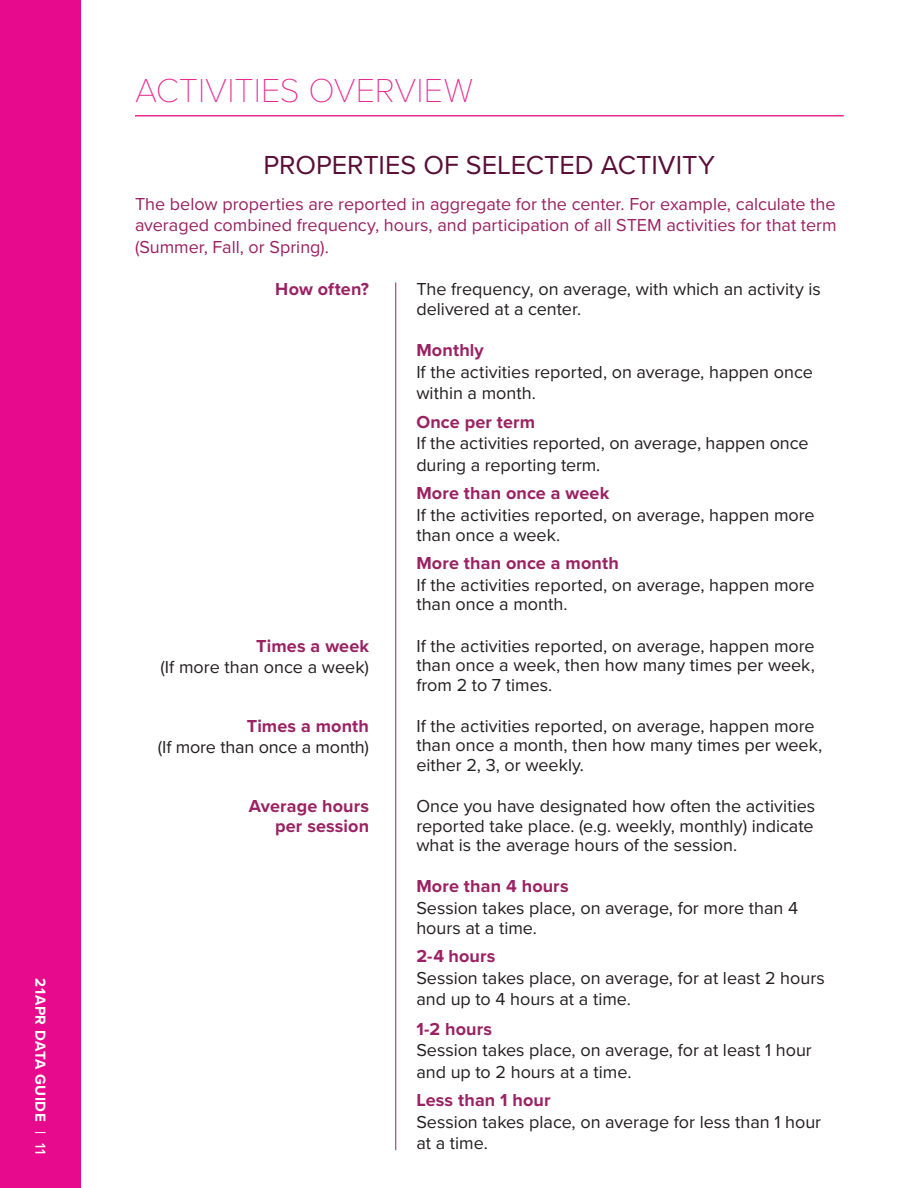
<style>
.page{position:relative;width:918px;height:1188px;background:#fff}
.page>*{position:absolute;margin:0;border:0;box-sizing:border-box;transform-origin:0 0}
.t1{font:100 34.5px "Proxima Nova T";color:#e62c92}
.t2{font:27px "Proxima Nova";color:#5a0e38}
.t3{font:18px/21.6px "Proxima Nova";color:#231f20}
.t4{font:18px/21.6px "Proxima Nova";color:#9a2262;text-align:justify}
.t5{font:700 18px/19.5px "Proxima Nova";letter-spacing:.01em;color:#9a2262;text-align:right}
.t6{font:700 15px "Proxima Nova";letter-spacing:.035em;color:#fff}
.s1{font-weight:500}
.s2{font-weight:700;color:#9a2262}
.s3{font-family:"Minion Pro"}
</style>
<div class="page">
<div style="left:0;top:0;width:81px;height:1188px;background:#e80a8c"></div>
<hr style="left:135px;top:115px;width:709px;height:2px;background:#e62c92">
<hr style="left:395px;top:282px;width:1px;height:868px;background:#9a2262">
<p class="t6" style="left:49px;top:978px;width:177px;rotate:90deg">21APR DATA GUIDE <span class="s1">| 11</span></p>
<p class="t1" style="left:135px;top:69px;width:340px">ACTIVITIES OVERVIEW</p>
<p class="t2" style="left:264px;top:149px;width:453px">PROPERTIES OF SELECTED ACTIVITY</p>
<p class="t4" style="left:135px;top:193px;width:703px">The below properties are reported in aggregate for the center. For example, calculate the averaged combined frequency, hours, and participation of all STEM activities for that term (Summer, Fall, or Spring).</p>
<p class="t5" style="left:275px;top:280px;width:95px">How often?</p>
<p class="t3" style="left:416px;top:280px;width:406px;line-height:19.5px">The frequency, on average, with which an activity is delivered at a center.</p>
<p class="t3" style="left:416px;top:340px;width:398px"><span class="s2">Monthly<br></span>If the activities reported, on average, happen once within a month.</p>
<p class="t3" style="left:416px;top:411px;width:394px"><span class="s2">Once per term<br></span>If the activities reported, on average, happen once during a reporting term<span class="s3">.</span></p>
<p class="t3" style="left:416px;top:483px;width:400px"><span class="s2">More than once a week<br></span>If the activities reported, on average, happen more</p>
<p class="t3" style="left:416px;top:524px;width:145px">than once a week.</p>
<p class="t3" style="left:416px;top:553px;width:400px"><span class="s2">More than once a month<br></span>If the activities reported, on average, happen more</p>
<p class="t3" style="left:416px;top:594px;width:153px">than once a month.</p>
<p class="t3" style="left:161px;top:635px;width:210px;text-align:right"><span class="s2">Times a week<br></span>(If more than once a week)</p>
<p class="t3" style="left:416px;top:636px;width:400px;line-height:19.5px;text-align:justify">If the activities reported, on average, happen more than once a week, then how many times per week, from 2 to 7 times.</p>
<p class="t3" style="left:158px;top:715px;width:213px;text-align:right"><span class="s2">Times a month<br></span>(If more than once a month)</p>
<p class="t3" style="left:416px;top:716px;width:407px;line-height:19.5px">If the activities reported, on average, happen more than once a month, then how many times per week, either 2, 3, or weekly<span class="s3">.</span></p>
<p class="t5" style="left:249px;top:797px;width:122px">Average hours per session</p>
<p class="t3" style="left:416px;top:797px;width:400px;line-height:19.5px;text-align:justify">Once you have designated how often the activities reported take place. (e.g. weekly, monthly) indicate what is the average hours of the session.</p>
<p class="t3" style="left:416px;top:876px;width:383px"><span class="s2">More than 4 hours<br></span>Session takes place, on average, for more than 4</p>
<p class="t3" style="left:416px;top:917px;width:122px">hours at a time.</p>
<p class="t3" style="left:416px;top:946px;width:410px"><span class="s2">2-4 hours<br></span>Session takes place, on average, for at least 2 hours and up to 4 hours at a time.</p>
<p class="t3" style="left:416px;top:1018px;width:397px"><span class="s2">1-2 hours<br></span>Session takes place, on average, for at least 1 hour and up to 2 hours at a time.</p>
<p class="t3" style="left:416px;top:1090px;width:406px"><span class="s2">Less than 1 hour<br></span>Session takes place, on average for less than 1 hour at a time.</p>
</div>
